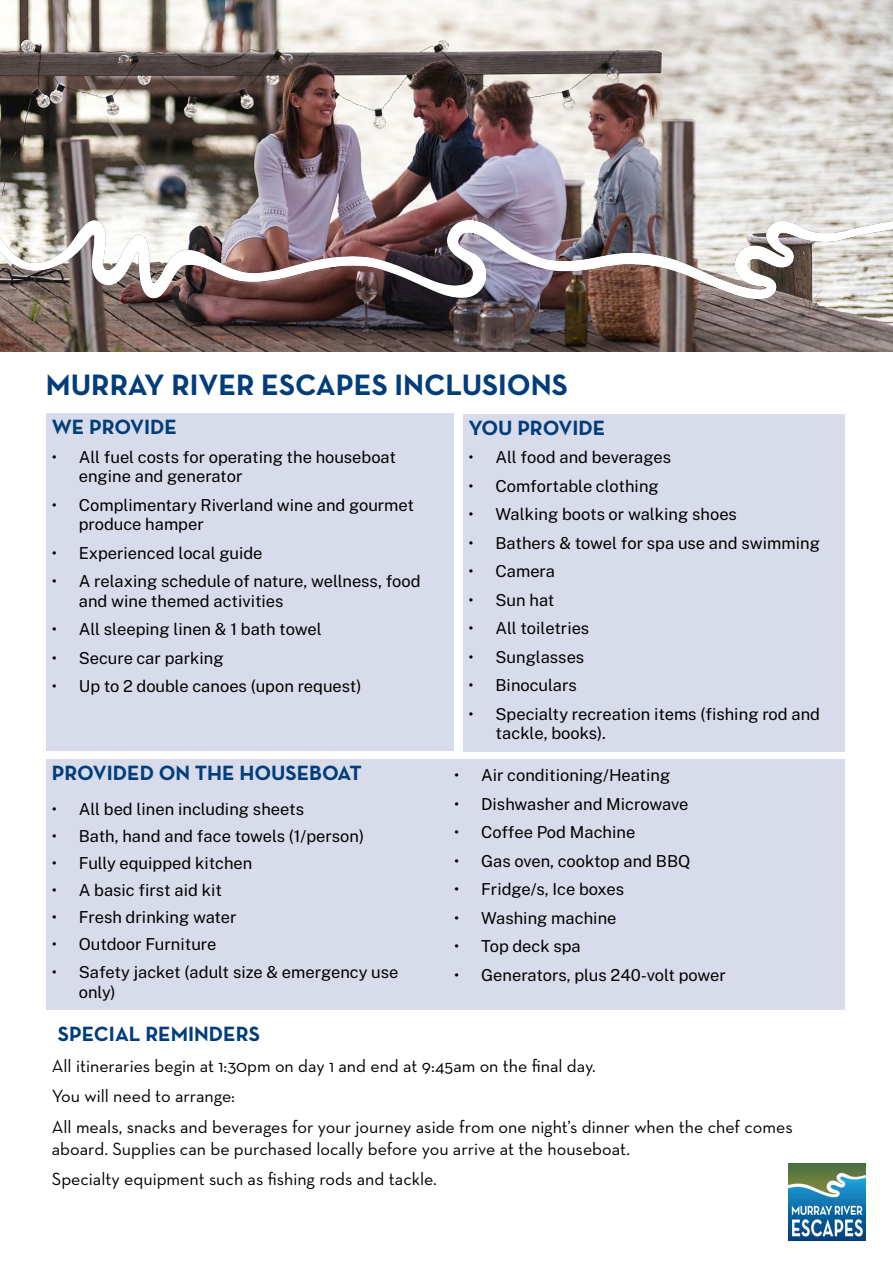
<style>
.page{position:relative;width:893px;height:1263px;background:#fff}
.page>*{position:absolute;margin:0;border:0;box-sizing:border-box;transform-origin:0 0}
.t1{font:700 30px "Neutra Text";color:#003d7b}
.t2{font:700 21px "Neutra Text";color:#003d7b}
.t3{font:18px/30.6px "Neutra Text";color:#000}
.t4{font:16.5px/19.5px "Public Sans";color:#000}
</style>
<div class="page">
<img style="left:0;top:0;width:893px;height:351px">
<div style="left:46px;top:414px;width:407px;height:337px;background:#d8dbea"></div>
<div style="left:463px;top:414px;width:381px;height:337px;background:#d8dbea"></div>
<img style="left:0;top:221px;width:893px;height:78px">
<img style="left:788px;top:1163px;width:78px;height:77px">
<div style="left:46px;top:760px;width:798px;height:250px;background:#d8dbea"></div>
<h1 class="t1" style="left:46px;top:366px;width:524px">MURRAY RIVER ESCAPES INCLUSIONS</h1>
<p class="t2" style="left:52px;top:414px;width:127px">WE PROVIDE</p>
<p class="t4" style="left:79px;top:446px;width:319px;text-indent:-27px">• All fuel costs for operating the houseboat engine and generator</p>
<p class="t4" style="left:79px;top:494px;width:337px;text-indent:-27px">• Complimentary Riverland wine and gourmet produce hamper</p>
<p class="t4" style="left:52px;top:542px;width:212px">• Experienced local guide</p>
<p class="t4" style="left:79px;top:571px;width:343px;text-indent:-27px">• A relaxing schedule of nature, wellness, food and wine themed activities</p>
<p class="t4" style="left:52px;top:619px;width:271px">• All sleeping linen &amp; 1 bath towel</p>
<p class="t4" style="left:52px;top:647px;width:173px">• Secure car parking</p>
<p class="t4" style="left:52px;top:676px;width:311px">• Up to 2 double canoes (upon request)</p>
<p class="t2" style="left:469px;top:414px;width:138px">YOU PROVIDE</p>
<p class="t4" style="left:469px;top:446px;width:204px">• All food and beverages</p>
<p class="t4" style="left:469px;top:475px;width:192px">• Comfortable clothing</p>
<p class="t4" style="left:469px;top:503px;width:270px">• Walking boots or walking shoes</p>
<p class="t4" style="left:469px;top:532px;width:353px">• Bathers &amp; towel for spa use and swimming</p>
<p class="t4" style="left:469px;top:560px;width:88px">• Camera</p>
<p class="t4" style="left:469px;top:589px;width:87px">• Sun hat</p>
<p class="t4" style="left:469px;top:617px;width:122px">• All toiletries</p>
<p class="t4" style="left:469px;top:646px;width:117px">• Sunglasses</p>
<p class="t4" style="left:469px;top:674px;width:110px">• Binoculars</p>
<p class="t4" style="left:496px;top:703px;width:326px;text-indent:-27px">• Specialty recreation items (fishing rod and tackle, books).</p>
<p class="t2" style="left:52px;top:760px;width:312px">PROVIDED ON THE HOUSEBOAT</p>
<p class="t4" style="left:52px;top:798px;width:254px">• All bed linen including sheets</p>
<p class="t4" style="left:52px;top:825px;width:314px">• Bath, hand and face towels (1/person)</p>
<p class="t4" style="left:52px;top:852px;width:202px">• Fully equipped kitchen</p>
<p class="t4" style="left:52px;top:879px;width:172px">• A basic first aid kit</p>
<p class="t4" style="left:52px;top:906px;width:186px">• Fresh drinking water</p>
<p class="t4" style="left:52px;top:933px;width:166px">• Outdoor Furniture</p>
<p class="t4" style="left:79px;top:962px;width:321px;text-indent:-27px">• Safety jacket (adult size &amp; emergency use only)</p>
<p class="t4" style="left:454px;top:765px;width:218px">• Air conditioning/Heating</p>
<p class="t4" style="left:454px;top:793px;width:236px">• Dishwasher and Microwave</p>
<p class="t4" style="left:454px;top:822px;width:183px">• Coffee Pod Machine</p>
<p class="t4" style="left:454px;top:850px;width:238px">• Gas oven, cooktop and BBQ</p>
<p class="t4" style="left:454px;top:878px;width:172px">• Fridge/s, Ice boxes</p>
<p class="t4" style="left:454px;top:907px;width:164px">• Washing machine</p>
<p class="t4" style="left:454px;top:935px;width:128px">• Top deck spa</p>
<p class="t4" style="left:454px;top:964px;width:273px">• Generators, plus 240-volt power</p>
<p class="t2" style="left:58px;top:1021px;width:204px">SPECIAL REMINDERS</p>
<p class="t3" style="left:52px;top:1050px;width:742px">All itineraries begin at 1:30pm on day 1 and end at 9:45am on the final day.<br>You will need to arrange:<br>All meals, snacks and beverages for your journey aside from one night’s dinner when the chef comes</p>
<p class="t3" style="left:52px;top:1133px;width:580px">aboard. Supplies can be purchased locally before you arrive at the houseboat.<br>Specialty equipment such as fishing rods and tackle.</p>
</div>
